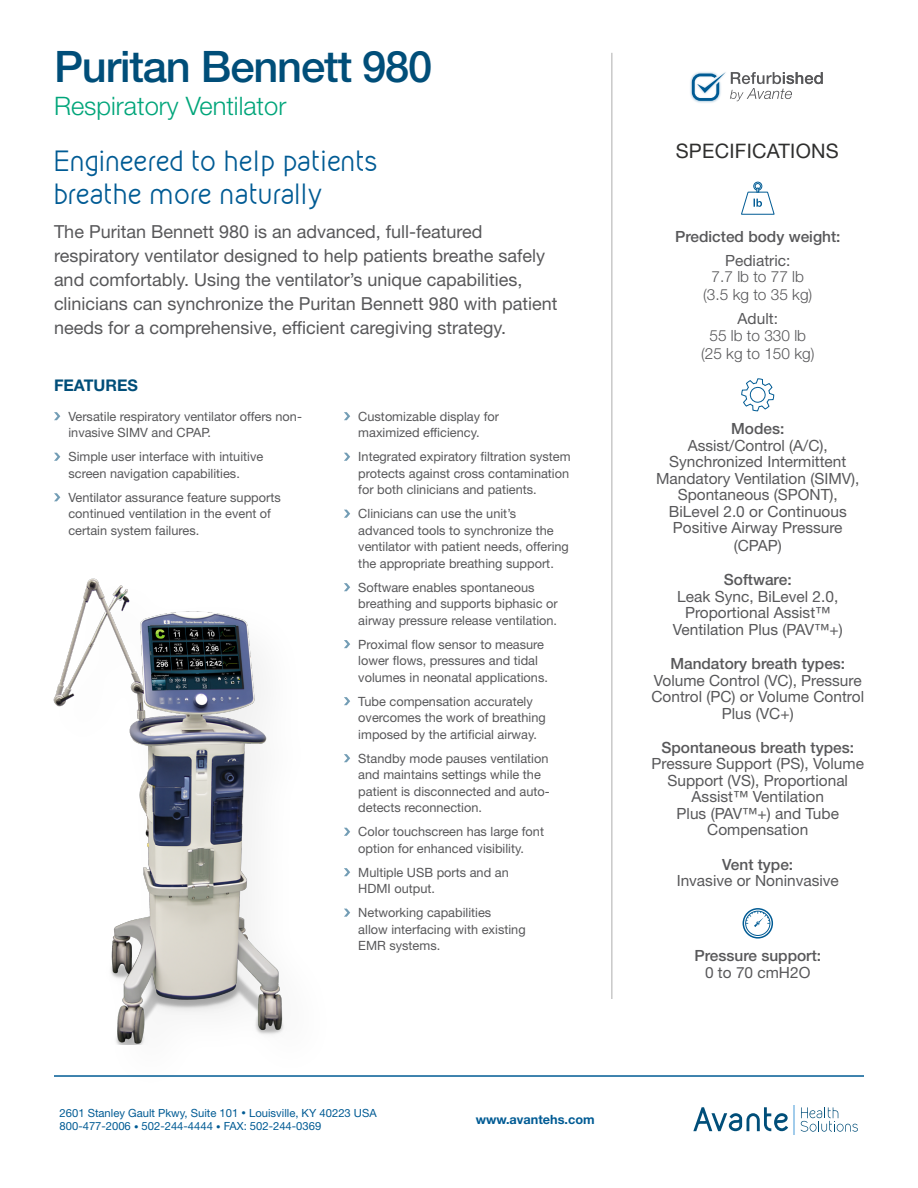
<style>
.page{position:relative;width:918px;height:1188px;background:#fff}
.page>*{position:absolute;margin:0;border:0;box-sizing:border-box;transform-origin:0 0}
.t1{font:500 43.5px "Helvetica Neue LT Std";letter-spacing:-.025em;color:#004e79}
.t2{font:25.5px/32.1px "Kirvy";color:#005b94}
.t3{font:300 25.5px "Helvetica Neue LT Std";color:#00a57a}
.t4{font:19.95px "Helvetica Neue LT Std";letter-spacing:.015em;color:#2f2f2e}
.t5{font:18px/24px "Helvetica Neue LT Std";color:#58585a}
.t6{font:700 16.05px "Helvetica Neue LT Std";color:#004e79}
.t7{font:15.45px/16.5px "Helvetica Neue LT Std";color:#58585a;text-align:center}
.t8{font:500 15.45px "Helvetica Neue LT Std";color:#58585a}
.t9{font:300 15.45px/18px "Helvetica Neue LT Std";color:#58585a;text-align:center}
.t10{font:12.75px/16.5px "Helvetica Neue LT Std";color:#58585a}
.t11{font:700 12.75px "Helvetica Neue LT Std";color:#005b94}
.t12{font:11.25px/13.5px "Helvetica Neue LT Std";color:#005b94}
.s1{font-size:9px}
</style>
<div class="page">
<img style="left:53px;top:578px;width:231px;height:466px">
<svg style="left:741px;top:378px;width:33px;height:34px"></svg>
<div style="left:745px;top:911px;width:25px;height:25px;border:1px solid #005b94;border-radius:50%"></div>
<div style="left:743px;top:908px;width:30px;height:31px;border:2px solid #005b94;border-radius:50%"></div>
<svg style="left:746px;top:911px;width:24px;height:16px"></svg>
<svg style="left:344px;top:412px;width:6px;height:8px"></svg>
<svg style="left:54px;top:412px;width:6px;height:8px"></svg>
<svg style="left:54px;top:453px;width:6px;height:8px"></svg>
<svg style="left:54px;top:493px;width:6px;height:8px"></svg>
<svg style="left:344px;top:453px;width:6px;height:8px"></svg>
<svg style="left:344px;top:868px;width:6px;height:8px"></svg>
<svg style="left:344px;top:909px;width:6px;height:8px"></svg>
<svg style="left:344px;top:510px;width:6px;height:8px"></svg>
<svg style="left:344px;top:640px;width:6px;height:8px"></svg>
<svg style="left:344px;top:697px;width:6px;height:8px"></svg>
<svg style="left:344px;top:754px;width:6px;height:8px"></svg>
<svg style="left:344px;top:583px;width:6px;height:8px"></svg>
<svg style="left:344px;top:828px;width:6px;height:8px"></svg>
<svg style="left:741px;top:181px;width:34px;height:34px"></svg>
<hr style="left:612px;top:53px;width:1px;height:946px;background:#58585a">
<hr style="left:54px;top:1075px;width:810px;height:2px;background:#005b94">
<svg style="left:801px;top:1107px;width:57px;height:25px"></svg>
<hr style="left:793px;top:1105px;width:2px;height:29px;background:#98c7e9">
<svg style="left:693px;top:1107px;width:95px;height:24px"></svg>
<img style="left:690px;top:77px;width:26px;height:26px">
<svg style="left:692px;top:72px;width:131px;height:29px"></svg>
<h1 class="t1" style="left:54px;top:41px;width:380px">Puritan Bennett 980</h1>
<h2 class="t3" style="left:54px;top:90px;width:234px">Respiratory Ventilator</h2>
<h2 class="t2" style="left:54px;top:145px;width:326px">Engineered to help patients breathe more naturally</h2>
<p class="t5" style="left:54px;top:219px;width:505px">The Puritan Bennett 980 is an advanced, full-featured respiratory ventilator designed to help patients breathe safely and comfortably. Using the ventilator’s unique capabilities, clinicians can synchronize the Puritan Bennett 980 with patient needs for a comprehensive, efficient caregiving strategy.</p>
<p class="t6" style="left:54px;top:375px;width:85px">FEATURES</p>
<p class="t10" style="left:68px;top:408px;width:235px">Versatile respiratory ventilator offers non&shy;invasive SIMV and CPAP.</p>
<p class="t10" style="left:68px;top:448px;width:196px">Simple user interface with intuitive screen navigation capabilities.</p>
<p class="t10" style="left:68px;top:489px;width:214px">Ventilator assurance feature supports continued ventilation in the event of certain system failures.</p>
<p class="t10" style="left:358px;top:408px;width:142px">Customizable display for maximized efficiency.</p>
<p class="t10" style="left:358px;top:448px;width:214px;text-align:justify">Integrated expiratory filtration system protects against cross contamination for both clinicians and patients.</p>
<p class="t10" style="left:358px;top:505px;width:212px">Clinicians can use the unit’s advanced tools to synchronize the ventilator with patient needs, offering the appropriate breathing support.</p>
<p class="t10" style="left:358px;top:579px;width:201px">Software enables spontaneous breathing and supports biphasic or airway pressure release ventilation.</p>
<p class="t10" style="left:358px;top:636px;width:191px">Proximal flow sensor to measure lower flows, pressures and tidal volumes in neonatal applications.</p>
<p class="t10" style="left:358px;top:693px;width:189px">Tube compensation accurately overcomes the work of breathing imposed by the artificial airway.</p>
<p class="t10" style="left:358px;top:750px;width:193px">Standby mode pauses ventilation and maintains settings while the patient is disconnected and auto&shy;detects reconnection.</p>
<p class="t10" style="left:358px;top:823px;width:187px">Color touchscreen has large font option for enhanced visibility.</p>
<p class="t10" style="left:358px;top:864px;width:152px">Multiple USB ports and an<br>HDMI output.</p>
<p class="t10" style="left:358px;top:904px;width:169px">Networking capabilities<br>allow interfacing with existing<br>EMR systems.</p>
<p class="t12" style="left:60px;top:1106px;width:319px">2601 Stanley Gault Pkwy, Suite 101 <span class="s1">•</span> Louisville, KY 40223 USA<br>800-477-2006 <span class="s1">•</span> 502-244-4444 <span class="s1">•</span> FAX: 502-244-0369</p>
<p class="t11" style="left:476px;top:1112px;width:121px">www.avantehs.com</p>
<h3 class="t4" style="left:676px;top:139px;width:165px">SPECIFICATIONS</h3>
<p class="t8" style="left:675px;top:227px;width:167px">Predicted body weight:</p>
<p class="t7" style="left:725px;top:252px;width:67px">Pediatric:</p>
<p class="t9" style="left:703px;top:268px;width:111px">7.7 lb to 77 lb (3.5 kg to 35 kg)</p>
<p class="t7" style="left:738px;top:310px;width:42px">Adult:</p>
<p class="t9" style="left:701px;top:326px;width:115px">55 lb to 330 lb (25 kg to 150 kg)</p>
<p class="t8" style="left:731px;top:420px;width:55px">Modes:</p>
<p class="t7" style="left:656px;top:437px;width:205px">Assist/Control (A/C),<br>Synchronized Intermittent<br>Mandatory Ventilation (SIMV),<br>Spontaneous (SPONT),<br>BiLevel 2.0 or Continuous<br>Positive Airway Pressure</p>
<p class="t7" style="left:734px;top:537px;width:50px">(CPAP)</p>
<p class="t8" style="left:724px;top:571px;width:69px">Software:</p>
<p class="t7" style="left:673px;top:588px;width:171px">Leak Sync, BiLevel 2.0,<br>Proportional Assist™<br>Ventilation Plus (PAV™+)</p>
<p class="t8" style="left:670px;top:654px;width:176px">Mandatory breath types:</p>
<p class="t7" style="left:651px;top:672px;width:214px">Volume Control (VC), Pressure<br>Control (PC) or Volume Control<br>Plus (VC+)</p>
<p class="t8" style="left:661px;top:738px;width:194px">Spontaneous breath types:</p>
<p class="t7" style="left:652px;top:755px;width:214px">Pressure Support (PS), Volume<br>Support (VS), Proportional<br>Assist™ Ventilation<br>Plus (PAV™+) and Tube<br>Compensation</p>
<p class="t8" style="left:722px;top:855px;width:72px">Vent type:</p>
<p class="t7" style="left:677px;top:872px;width:164px">Invasive or Noninvasive</p>
<p class="t8" style="left:694px;top:947px;width:128px">Pressure support:</p>
<p class="t7" style="left:705px;top:964px;width:107px">0 to 70 cmH2O</p>
</div>
